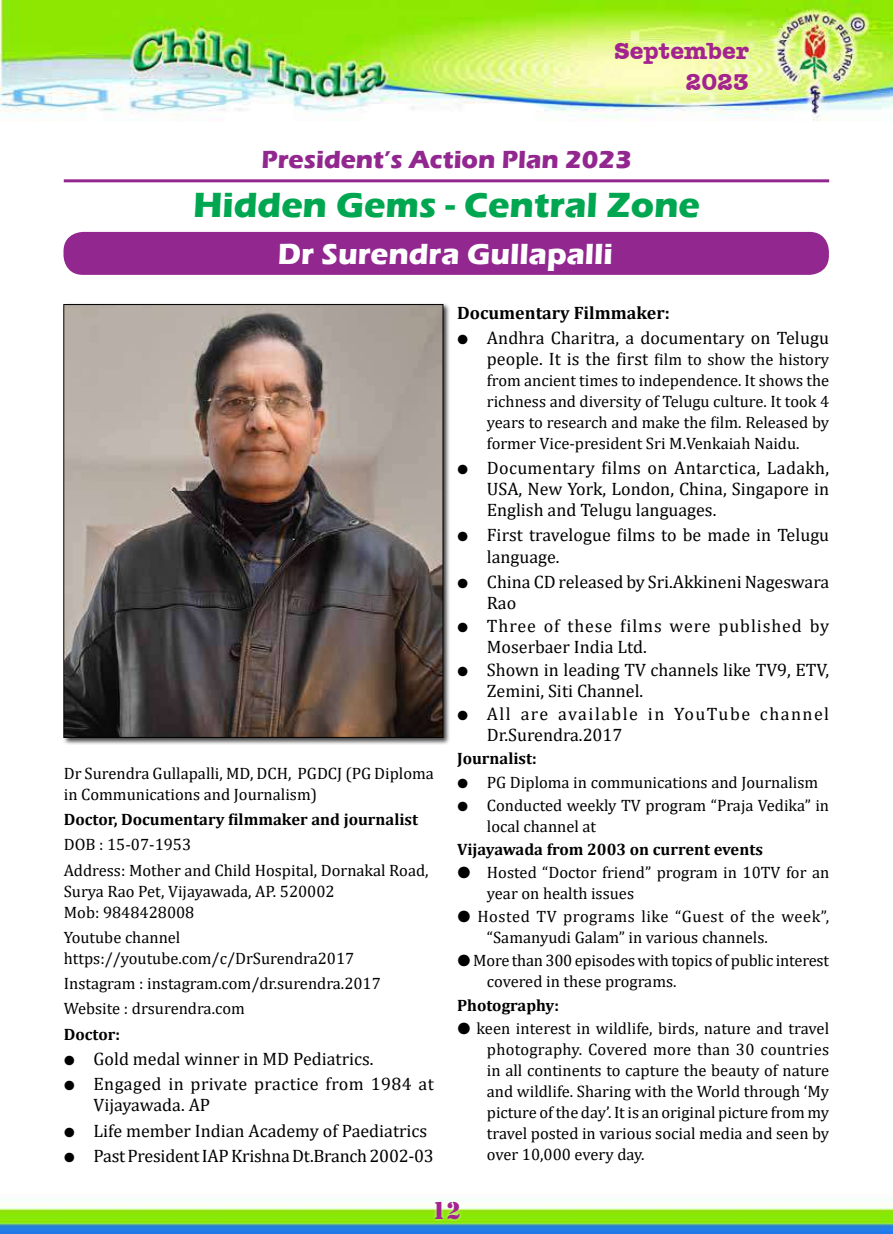
<style>
.page{position:relative;width:893px;height:1234px;background:#fff}
.page>*{position:absolute;margin:0;border:0;box-sizing:border-box;transform-origin:0 0}
.t1{font:700 36px "Eras ITC";color:#00a750}
.t2{font:700 30px "Eras ITC";color:#fff}
.t3{font:700 25.5px "Eras ITC";color:#92278f}
.t4{font:25.5px "Army";color:#a3238f}
.t5{font:700 24px/30.6px "Amer Typewriter IT Cby BT";color:#a3238f;text-align:right}
.t6{font:18px/21px "Cambria";color:#000}
.t7{font:18px/21px "Cambria";letter-spacing:.05em;color:#000}
.t8{font:18px/21px "Cambria";letter-spacing:.025em;color:#000}
.t9{font:18px/21px "Cambria";letter-spacing:.08em;color:#000}
.t10{font:700 18px "Cambria";color:#000}
.t11{font:700 18px "Amer Typewriter IT Cby BT";color:#a3238f}
.t12{font:16.5px/21px "Cambria";color:#000}
.t13{font:700 16.5px "Cambria";color:#000}
.s1{font-size:13.5px}
.s2{font-size:18px}
</style>
<div class="page">
<img style="left:0;top:0;width:893px;height:1233px">
<div style="left:432px;top:1198px;width:31px;height:24px;background:#fff;opacity:.75"></div>
<hr style="left:64px;top:179px;width:765px;height:3px;background:#92278f">
<div style="left:63px;top:232px;width:766px;height:43px;background:#92278f;border-radius:19px"></div>
<div style="left:62px;top:302px;width:389px;height:443px;background:#000;opacity:.75"></div>
<img style="left:65px;top:306px;width:376px;height:429px">
<h3 class="t5" style="left:615px;top:35px;width:136px">September<br>2023</h3>
<p class="t11" style="left:650px;top:39px;width:56px">Vol. 1</p>
<h3 class="t3" style="left:261px;top:144px;width:372px">President’s Action Plan 2023</h3>
<h1 class="t1" style="left:193px;top:184px;width:508px">Hidden Gems - Central Zone</h1>
<h2 class="t2" style="left:278px;top:236px;width:336px">Dr Surendra Gullapalli</h2>
<p class="t10" style="left:457px;top:299px;width:214px">Documentary Filmmaker:</p>
<p class="t6" style="left:457px;top:327px;width:373px"><span class="s1">●</span> Andhra Charitra, a documentary on Telugu</p>
<p class="t12" style="left:487px;top:348px;width:344px;text-align:justify"><span class="s2">people. It is the first</span> film to show the history from ancient times to independence. It shows the richness and diversity of Telugu culture. It took 4 years to research and make the film. Released by former Vice-president Sri M.Venkaiah Naidu.</p>
<p class="t6" style="left:487px;top:457px;width:344px;text-align:justify;text-indent:-30px"><span class="s1">●</span> Documentary films on Antarctica, Ladakh, USA, New York, London, China, Singapore in English and Telugu languages.</p>
<p class="t6" style="left:487px;top:524px;width:344px;text-indent:-30px"><span class="s1">●</span> First travelogue films to be made in Telugu language.</p>
<p class="t6" style="left:487px;top:571px;width:344px;text-indent:-30px"><span class="s1">●</span> China CD released by Sri.Akkineni Nageswara<br>Rao</p>
<p class="t7" style="left:487px;top:615px;width:344px;text-indent:-30px"><span class="s1">●</span> Three of these films were published by<br>Moserbaer India Ltd.</p>
<p class="t6" style="left:487px;top:659px;width:344px;text-indent:-30px"><span class="s1">●</span> Shown in leading TV channels like TV9, ETV,<br>Zemini, Siti Channel.</p>
<p class="t9" style="left:487px;top:703px;width:344px;text-indent:-30px"><span class="s1">●</span> All are available in YouTube channel<br>Dr.Surendra.2017</p>
<p class="t13" style="left:457px;top:747px;width:81px">Journalist:</p>
<p class="t12" style="left:457px;top:771px;width:363px"><span class="s1">●</span> PG Diploma in communications and Journalism</p>
<p class="t12" style="left:487px;top:794px;width:344px;text-indent:-30px"><span class="s1">●</span> Conducted weekly TV program “Praja Vedika” in local channel at</p>
<p class="t13" style="left:457px;top:837px;width:307px">Vijayawada from 2003 on current events</p>
<p class="t12" style="left:487px;top:861px;width:344px;text-indent:-30px">● Hosted “Doctor friend” program in 10TV for an year on health issues</p>
<p class="t12" style="left:487px;top:905px;width:344px;text-indent:-30px">● Hosted TV programs like “Guest of the week”, “Samanyudi Galam” in various channels.</p>
<p class="t12" style="left:487px;top:949px;width:344px;text-indent:-30px">● More than 300 episodes with topics of public interest covered in these programs.</p>
<p class="t13" style="left:457px;top:993px;width:103px">Photography:</p>
<p class="t12" style="left:487px;top:1017px;width:344px;text-align:justify;text-indent:-30px">● keen interest in wildlife, birds, nature and travel photography. Covered more than 30 countries in all continents to capture the beauty of nature and wildlife. Sharing with the World through ‘My picture of the day’. It is an original picture from my travel posted in various social media and seen by over 10,000 every day.</p>
<p class="t12" style="left:64px;top:762px;width:372px">Dr Surendra Gullapalli, MD, DCH, PGDCJ (PG Diploma in Communications and Journalism)</p>
<p class="t13" style="left:64px;top:807px;width:356px">Doctor, Documentary filmmaker and journalist</p>
<p class="t12" style="left:64px;top:831px;width:366px;line-height:25.2px">DOB : 15-07-1953<br>Address: Mother and Child Hospital, Dornakal Road,</p>
<p class="t12" style="left:64px;top:880px;width:272px">Surya Rao pet, Vijayawada, AP. 520002<br>Mob: 9848428008</p>
<p class="t12" style="left:64px;top:926px;width:292px">Youtube channel https://youtube.com/c/DrSurendra2017</p>
<p class="t12" style="left:64px;top:970px;width:319px;line-height:25.2px">Instagram : instagram.com/dr.surendra.2017<br>Website : drsurendra.com</p>
<p class="t13" style="left:64px;top:1022px;width:58px">Doctor:</p>
<p class="t6" style="left:64px;top:1047px;width:311px"><span class="s1">●</span> Gold medal winner in MD Pediatrics.</p>
<p class="t8" style="left:94px;top:1073px;width:342px;text-indent:-30px"><span class="s1">●</span> Engaged in private practice from 1984 at<br>Vijayawada. AP</p>
<p class="t6" style="left:64px;top:1119px;width:365px"><span class="s1">●</span> Life member Indian Academy of Paediatrics</p>
<p class="t6" style="left:64px;top:1144px;width:372px"><span class="s1">●</span> Past President IAP Krishna Dt.Branch 2002-03</p>
<h3 class="t4" style="left:432px;top:1195px;width:31px">12</h3>
</div>
